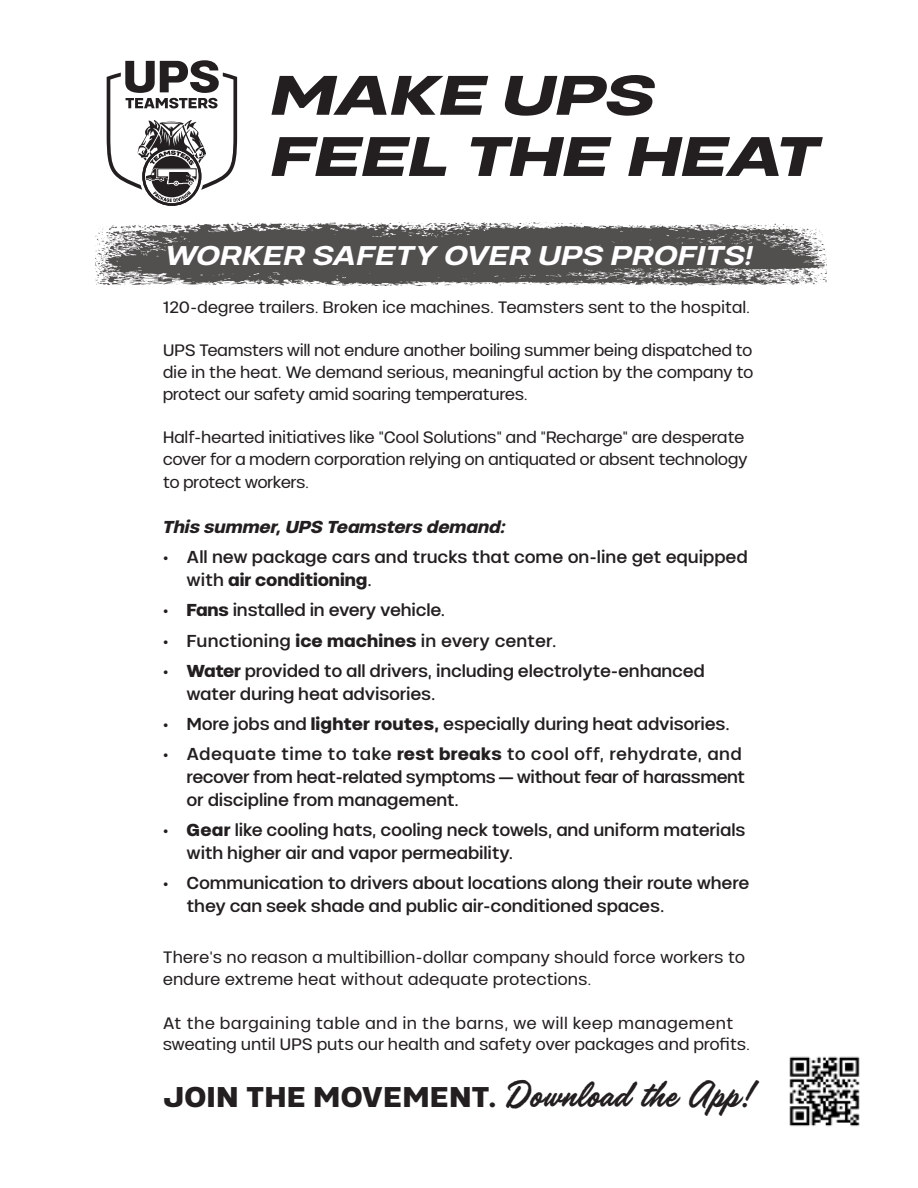
<style>
.page{position:relative;width:918px;height:1188px;background:#fff}
.page>*{position:absolute;margin:0;border:0;box-sizing:border-box;transform-origin:0 0}
.t1{font:italic 700 55.5px/61.2px "HD Colton X Wide";letter-spacing:-.01em;color:#231f20}
.t2{font:700 28.5px "HD Colton";letter-spacing:.02em;color:#231f20}
.t3{font:italic 600 expanded 27px "HD Colton";letter-spacing:-.005em;color:#fff}
.t4{font:17.25px/22.8px "Acumin Variable Concept";letter-spacing:-.01em;color:#231f20}
.t5{font:italic 700 17.25px "HD Colton";color:#231f20}
.t6{font:16.5px/21.8px "HD Colton";letter-spacing:-.02em;color:#231f20}
.s1{font-family:"HD Colton";font-weight:700}
.s2{font-family:"Handelson One";font-weight:400;font-size:42px}
</style>
<div class="page">
<img style="left:789px;top:1056px;width:71px;height:71px">
<img style="left:96px;top:222px;width:731px;height:64px">
<svg style="left:107px;top:60px;width:130px;height:146px"></svg>
<p class="t1" style="left:271px;top:70px;width:551px">MAKE UPS<br>FEEL THE HEAT</p>
<p class="t3" style="left:165px;top:246px;width:589px">WORKER SAFETY OVER UPS PROFITS!</p>
<p class="t6" style="left:163px;top:297px;width:589px">120-degree trailers. Broken ice machines. Teamsters sent to the hospital.</p>
<p class="t6" style="left:163px;top:341px;width:592px;text-align:justify">UPS Teamsters will not endure another boiling summer being dispatched to die in the heat. We demand serious, meaningful action by the company to protect our safety amid soaring temperatures.</p>
<p class="t6" style="left:163px;top:428px;width:587px">Half-hearted initiatives like "Cool Solutions" and "Recharge" are desperate cover for a modern corporation relying on antiquated or absent technology to protect workers.</p>
<p class="t5" style="left:163px;top:517px;width:344px">This summer, UPS Teamsters demand:</p>
<p class="t4" style="left:187px;top:547px;width:563px;text-indent:-24px">• All new package cars and trucks that come on-line get equipped with <span class="s1">air conditioning</span>.</p>
<p class="t4" style="left:163px;top:600px;width:284px">• <span class="s1">Fans</span> installed in every vehicle.</p>
<p class="t4" style="left:163px;top:631px;width:395px">• Functioning <span class="s1">ice machines</span> in every center.</p>
<p class="t4" style="left:187px;top:661px;width:520px;text-indent:-24px">• <span class="s1">Water</span> provided to all drivers, including electrolyte-enhanced water during heat advisories.</p>
<p class="t4" style="left:163px;top:714px;width:569px">• More jobs and <span class="s1">lighter routes,</span> especially during heat advisories.</p>
<p class="t4" style="left:187px;top:744px;width:560px;text-indent:-24px">• Adequate time to take <span class="s1">rest breaks</span> to cool off, rehydrate, and recover from heat-related symptoms — without fear of harassment or discipline from management.</p>
<p class="t4" style="left:187px;top:820px;width:560px;text-indent:-24px">• <span class="s1">Gear</span> like cooling hats, cooling neck towels, and uniform materials with higher air and vapor permeability.</p>
<p class="t4" style="left:187px;top:873px;width:564px;text-indent:-24px">• Communication to drivers about locations along their route where they can seek shade and public air-conditioned spaces.</p>
<p class="t6" style="left:163px;top:948px;width:584px">There's no reason a multibillion-dollar company should force workers to endure extreme heat without adequate protections.</p>
<p class="t6" style="left:163px;top:1013px;width:589px">At the bargaining table and in the barns, we will keep management sweating until UPS puts our health and safety over packages and profits.</p>
<p class="t2" style="left:163px;top:1086px;width:589px">JOIN THE MOVEMENT. <span class="s2">Download the App!</span></p>
</div>
